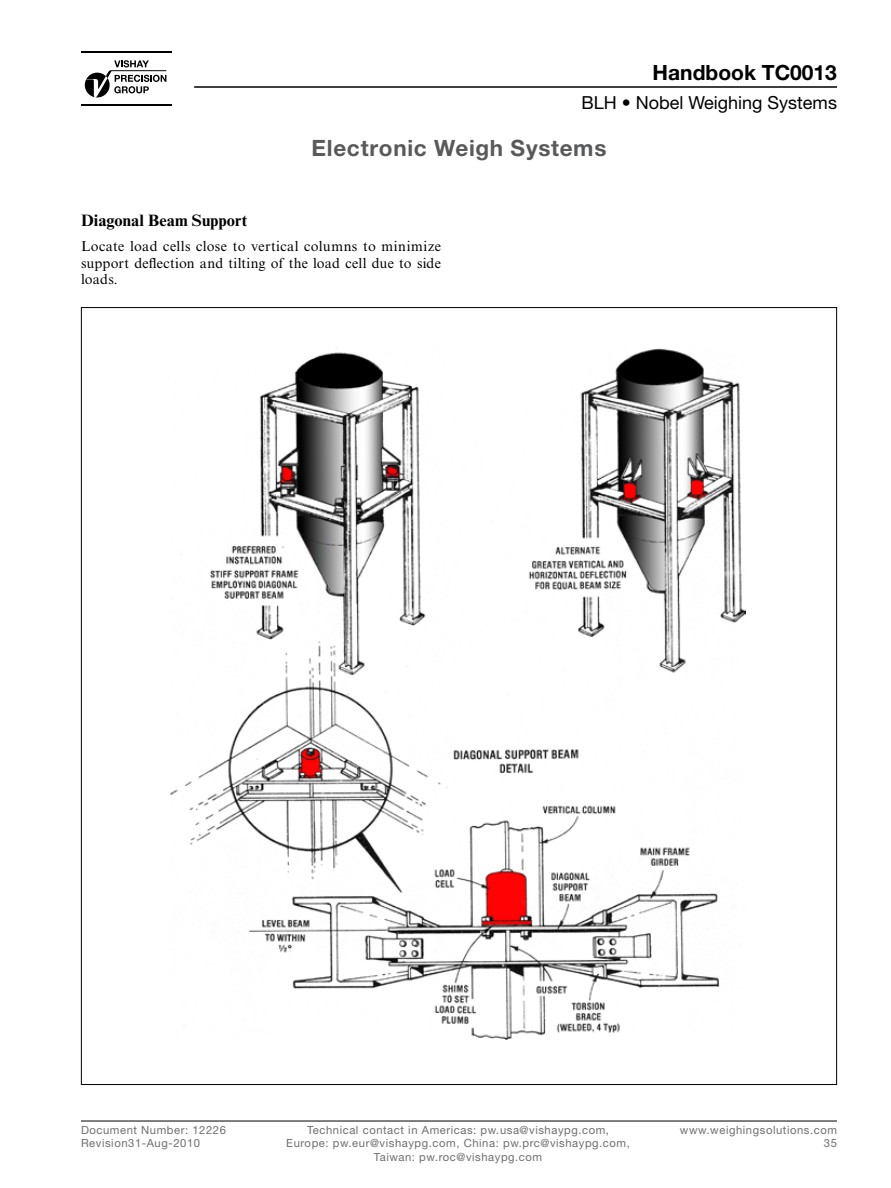
<style>
.page{position:relative;width:891px;height:1188px;background:#fff}
.page>*{position:absolute;margin:0;border:0;box-sizing:border-box;transform-origin:0 0}
.t1{font:700 22.5px "Helvetica Neue LT Std";letter-spacing:.03em;color:#58595b}
.t2{font:700 21px "Helvetica Neue LT Std";color:#000}
.t3{font:18px "Helvetica Neue LT Std";color:#000}
.TN_BodySubheader{font:700 16.5px "Times New Roman MT Std";letter-spacing:.005em;color:#000}
.TN_BodyText{font:14.25px/16.5px "Times New Roman MT Std";letter-spacing:.015em;color:#000;text-align:justify}
.t4{font:11.25px/13.5px "Helvetica Neue LT Std";letter-spacing:.05em;color:#6d6e71;text-align:center}
</style>
<div class="page">
<hr style="left:194px;top:86px;width:643px;height:2px;background:#000">
<svg style="left:85px;top:60px;width:81px;height:37px"></svg>
<hr style="left:81px;top:52px;width:90px;height:1px;background:#000">
<hr style="left:81px;top:104px;width:90px;height:2px;background:#000">
<hr style="left:81px;top:1121px;width:756px;height:1px;background:#000">
<img style="left:170px;top:347px;width:575px;height:693px">
<h2 class="t2" style="left:653px;top:59px;width:186px">Handbook TC0013</h2>
<h3 class="t3" style="left:582px;top:92px;width:257px">BLH • Nobel Weighing Systems</h3>
<h1 class="t1" style="left:312px;top:134px;width:296px">Electronic Weigh Systems</h1>
<p class="TN_BodySubheader" style="left:81px;top:210px;width:168px">Diagonal Beam Support</p>
<p class="TN_BodyText" style="left:81px;top:238px;width:362px">Locate load cells close to vertical columns to minimize support deflection and tilting of the load cell due to side loads.</p>
<p class="t4" style="left:81px;top:1123px;width:147px;text-align:left">Document Number: 12226<br>Revision31-Aug-2010</p>
<p class="t4" style="left:286px;top:1123px;width:345px">Technical contact in Americas: pw.usa@vishaypg.com,<br>Europe: pw.eur@vishaypg.com, China: pw.prc@vishaypg.com,<br>Taiwan: pw.roc@vishaypg.com</p>
<p class="t4" style="left:680px;top:1123px;width:159px;text-align:right">www.weighingsolutions.com<br>35</p>
</div>
